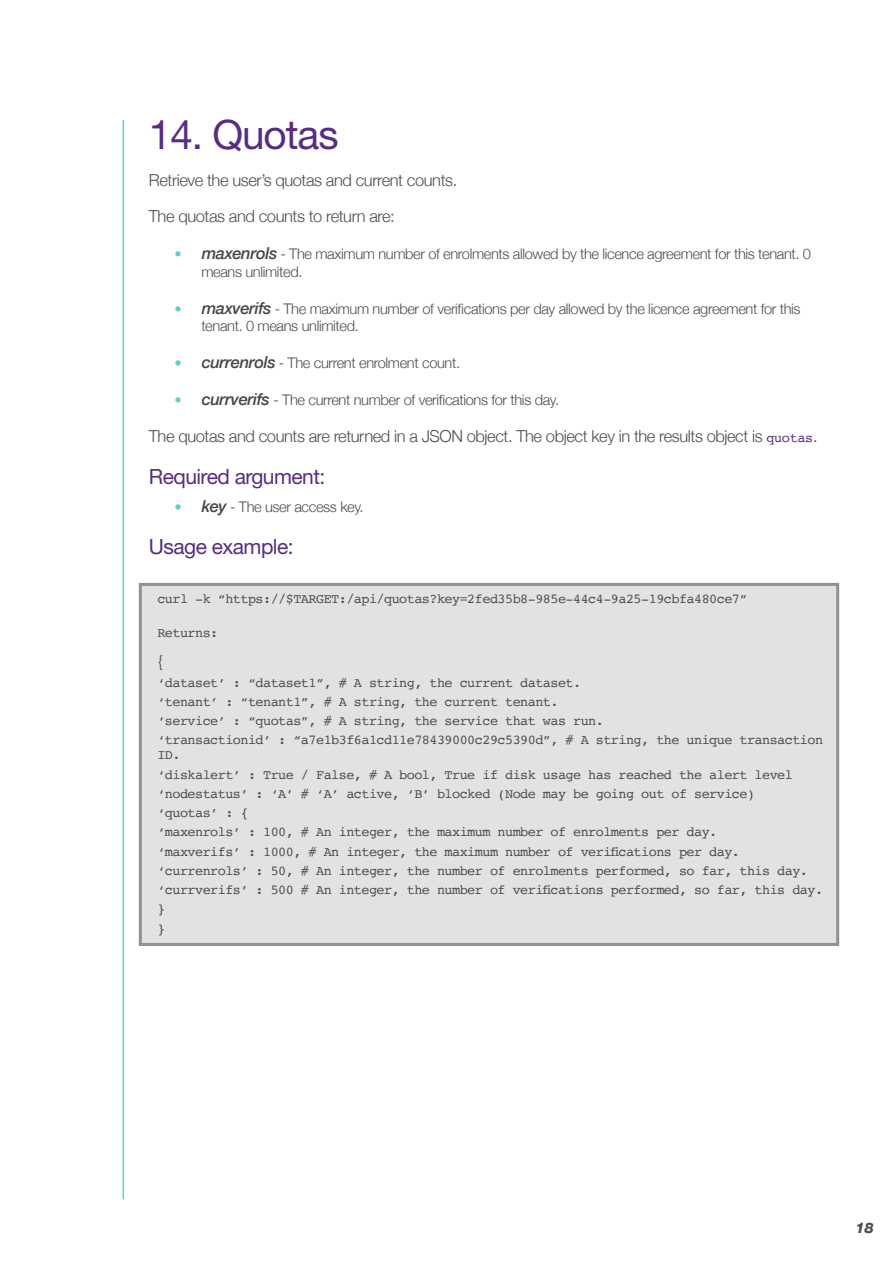
<style>
.page{position:relative;width:893px;height:1263px;background:#fff}
.page>*{position:absolute;margin:0;border:0;box-sizing:border-box;transform-origin:0 0}
.Heading_1{font:40.5px "Helvetica Neue LT Std";letter-spacing:-.025em;color:#582c83}
.Heading_2{font:21px "Helvetica Neue LT Std";letter-spacing:-.025em;color:#582c83}
.FINAL_COPY{font:300 16.5px "Helvetica Neue";letter-spacing:-.025em;color:#4c4e4c}
.code_style{font:300 16.5px "Helvetica Neue";color:#4c4e4c}
.t1{font:300 14.7px/17.5px "Helvetica Neue";letter-spacing:-.025em;color:#4c4e4c}
.t2{font:italic 800 14.7px "Helvetica Neue";color:#4c4e4c}
.code_style-2{font:13.5px/15px "Courier";letter-spacing:-.04em;color:#4c4e4c}
.s1{color:#64ccc9}
.s2{font-weight:500;font-style:italic;font-size:16.5px;color:#434848}
.s3{font-family:"Courier";font-weight:400;font-size:13.5px;color:#582c83}
</style>
<div class="page">
<hr style="left:123px;top:120px;width:1px;height:1079px;background:#64ccc9">
<div style="left:139px;top:583px;width:700px;height:363px;background:#e1e2e4;border:3px solid #909190"></div>
<p class="Heading_1" style="left:149px;top:110px;width:191px">14. Quotas</p>
<p class="FINAL_COPY" style="left:149px;top:166px;width:310px">Retrieve the user’s quotas and current counts.</p>
<p class="FINAL_COPY" style="left:149px;top:203px;width:247px">The quotas and counts to return are:</p>
<p class="t1" style="left:201px;top:244px;width:611px;text-indent:-27px"><span class="s1">•</span> <span class="s2">maxenrols</span> - The maximum number of enrolments allowed by the licence agreement for this tenant. 0 means unlimited.</p>
<p class="t1" style="left:201px;top:299px;width:601px;text-indent:-27px"><span class="s1">•</span> <span class="s2">maxverifs</span> - The maximum number of verifications per day allowed by the licence agreement for this tenant. 0 means unlimited.</p>
<p class="t1" style="left:174px;top:353px;width:287px"><span class="s1">•</span> <span class="s2">currenrols</span> - The current enrolment count.</p>
<p class="t1" style="left:174px;top:390px;width:386px"><span class="s1">•</span> <span class="s2">currverifs</span> - The current number of verifications for this day.</p>
<p class="FINAL_COPY" style="left:149px;top:422px;width:670px">The quotas and counts are returned in a JSON object. The object key in the results object is <span class="s3">quotas</span>.</p>
<p class="Heading_2" style="left:149px;top:464px;width:178px">Required argument:</p>
<p class="t1" style="left:174px;top:497px;width:191px"><span class="s1">•</span> <span class="s2">key</span> - The user access key.</p>
<p class="Heading_2" style="left:149px;top:534px;width:146px">Usage example:</p>
<p class="code_style-2" style="left:157px;top:591px;width:592px">curl -k “https://$TARGET:/api/quotas?key=2fed35b8-985e-44c4-9a25-19cbfa480ce7”</p>
<p class="code_style-2" style="left:157px;top:625px;width:63px">Returns:</p>
<p class="code_style" style="left:157px;top:648px;width:7px">{</p>
<p class="code_style-2" style="left:157px;top:674px;width:425px">‘dataset’ : “dataset1”, # A string, the current dataset.</p>
<p class="code_style-2" style="left:157px;top:694px;width:403px">‘tenant’ : “tenant1”, # A string, the current tenant.</p>
<p class="code_style-2" style="left:157px;top:713px;width:448px">‘service’ : “quotas”, # A string, the service that was run.</p>
<p class="code_style-2" style="left:157px;top:732px;width:667px">‘transactionid’ : “a7e1b3f6a1cd11e78439000c29c5390d”, # A string, the unique transaction<br>ID.</p>
<p class="code_style-2" style="left:157px;top:766px;width:637px">‘diskalert’ : True / False, # A bool, True if disk usage has reached the alert level</p>
<p class="code_style-2" style="left:157px;top:786px;width:599px">‘nodestatus’ : ‘A’ # ‘A’ active, ‘B’ blocked (Node may be going out of service)</p>
<p class="code_style-2" style="left:157px;top:805px;width:93px">‘quotas’ : {</p>
<p class="code_style-2" style="left:157px;top:824px;width:561px">‘maxenrols’ : 100, # An integer, the maximum number of enrolments per day.</p>
<p class="code_style-2" style="left:157px;top:843px;width:584px">‘maxverifs’ : 1000, # An integer, the maximum number of verifications per day.</p>
<p class="code_style-2" style="left:157px;top:863px;width:652px">‘currenrols’ : 50, # An integer, the number of enrolments performed, so far, this day.</p>
<p class="code_style-2" style="left:157px;top:882px;width:667px">‘currverifs’ : 500 # An integer, the number of verifications performed, so far, this day.</p>
<p class="code_style-2" style="left:157px;top:901px;width:10px">}</p>
<p class="code_style-2" style="left:157px;top:920px;width:10px">}</p>
<p class="t2" style="left:855px;top:1219px;width:20px">18</p>
</div>
